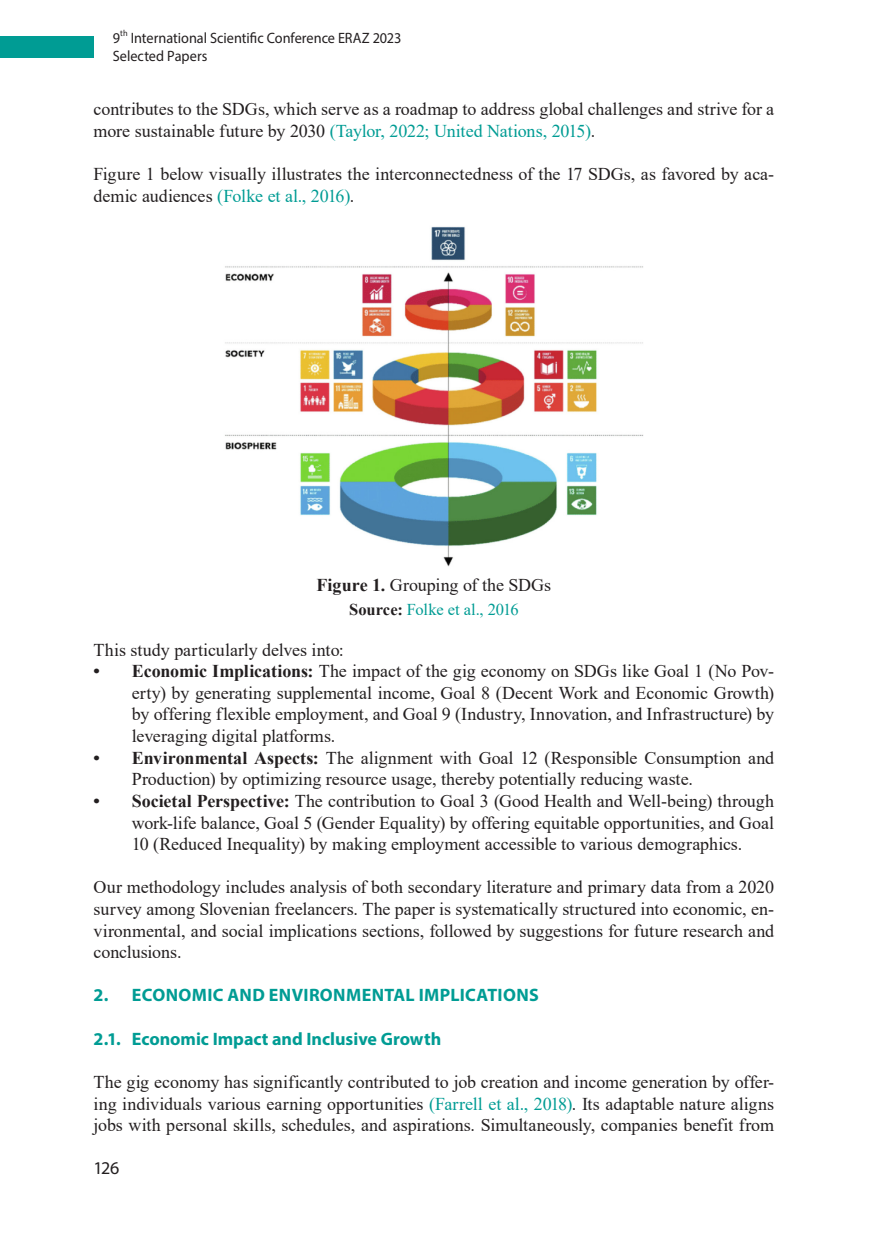
<style>
.page{position:relative;width:872px;height:1234px;background:#fff}
.page>*{position:absolute;margin:0;border:0;box-sizing:border-box;transform-origin:0 0}
.Nabrajanje_Literatur{font:18px/21.6px "Times New Roman";color:#231f20;text-align:justify}
.Naslov_2{font:700 18px "Myriad Pro";letter-spacing:.02em;color:#009c94}
.Naslov_3{font:700 18px "Myriad Pro";color:#009c94}
.Potpis{font:18px "Times New Roman";letter-spacing:-.005em;color:#231f20}
.t1{font:18px "Myriad Pro";color:#231f20}
.Izvor{font:16.5px "Times New Roman";letter-spacing:-.015em;color:#009c94}
.t2{font:15px/18px "Myriad Pro";color:#231f20;scale:.95 1}
.t3{font:8.7px "Myriad Pro";color:#231f20;scale:.95 1}
.s1{color:#009c94}
.s2{font-weight:700}
.s3{font-weight:700;color:#231f20}
</style>
<div class="page">
<div style="left:0;top:36px;width:94px;height:21px;background:#009c94"></div>
<img style="left:225px;top:226px;width:419px;height:341px">
<p class="t3" style="left:120px;top:28px;width:9px">th</p>
<p class="t2" style="left:113px;top:29px;width:305px;text-indent:18px">International Scientific Conference ERAZ 2023<br>Selected Papers</p>
<p class="Nabrajanje_Literatur" style="left:94px;top:98px;width:682px">contributes to the SDGs, which serve as a roadmap to address global challenges and strive for a more sustainable future by 2030 <span class="s1">(Taylor, 2022; United Nations, 2015)</span>.</p>
<p class="Nabrajanje_Literatur" style="left:94px;top:163px;width:682px">Figure 1 below visually illustrates the interconnectedness of the 17 SDGs, as favored by aca&shy;demic audiences <span class="s1">(Folke et al., 2016)</span>.</p>
<p class="t2" style="left:113px;top:29px;width:9px">9</p>
<p class="Potpis" style="left:316px;top:572px;width:236px"><span class="s2">Figure 1.</span> Grouping of the SDGs</p>
<p class="Izvor" style="left:349px;top:597px;width:171px"><span class="s3">Source:</span> Folke et al., 2016</p>
<p class="Nabrajanje_Literatur" style="left:94px;top:638px;width:252px">This study particularly delves into:</p>
<p class="Nabrajanje_Literatur" style="left:132px;top:659px;width:644px;text-indent:-38px"><span class="s2">• Economic Implications:</span> The impact of the gig economy on SDGs like Goal 1 (No Pov&shy;erty) by generating supplemental income, Goal 8 (Decent Work and Economic Growth) by offering flexible employment, and Goal 9 (Industry, Innovation, and Infrastructure) by leveraging digital platforms.</p>
<p class="Nabrajanje_Literatur" style="left:132px;top:746px;width:644px;text-indent:-38px"><span class="s2">• Environmental Aspects:</span> The alignment with Goal 12 (Responsible Consumption and<br>Production) by optimizing resource usage, thereby potentially reducing waste.</p>
<p class="Nabrajanje_Literatur" style="left:132px;top:789px;width:644px;text-indent:-38px"><span class="s2">• Societal Perspective:</span> The contribution to Goal 3 (Good Health and Well-being) through work-life balance, Goal 5 (Gender Equality) by offering equitable opportunities, and Goal 10 (Reduced Inequality) by making employment accessible to various demographics.</p>
<p class="Nabrajanje_Literatur" style="left:94px;top:875px;width:682px">Our methodology includes analysis of both secondary literature and primary data from a 2020 survey among Slovenian freelancers. The paper is systematically structured into economic, en&shy;vironmental, and social implications sections, followed by suggestions for future research and conclusions.</p>
<p class="Naslov_2" style="left:94px;top:983px;width:447px">2. ECONOMIC AND ENVIRONMENTAL IMPLICATIONS</p>
<p class="Naslov_3" style="left:94px;top:1026px;width:349px">2.1. Economic Impact and Inclusive Growth</p>
<p class="Nabrajanje_Literatur" style="left:94px;top:1070px;width:682px">The gig economy has significantly contributed to job creation and income generation by offer&shy;ing individuals various earning opportunities <span class="s1">(Farrell et al., 2018)</span>. Its adaptable nature aligns jobs with personal skills, schedules, and aspirations. Simultaneously, companies benefit from</p>
<p class="t1" style="left:94px;top:1156px;width:27px">126</p>
</div>
